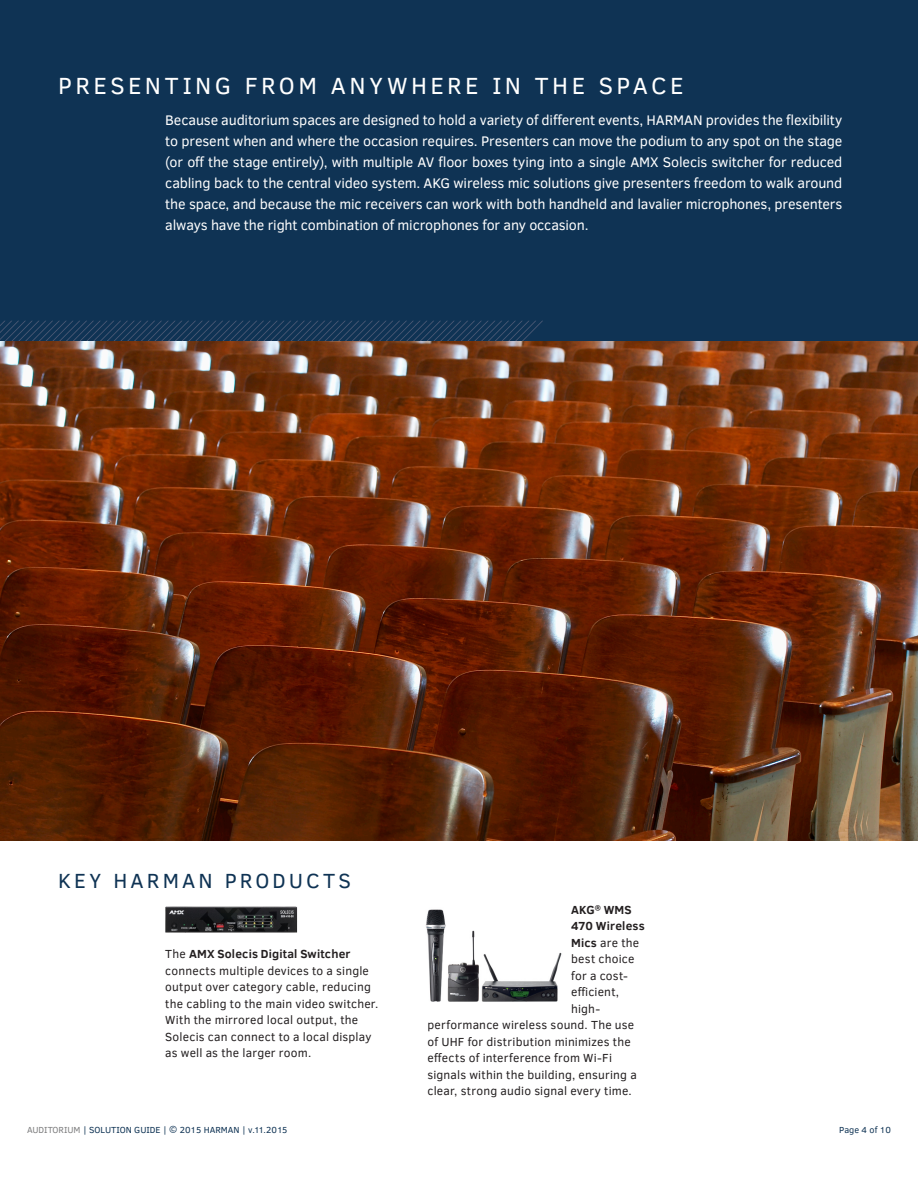
<style>
.page{position:relative;width:918px;height:1188px;background:#fff}
.page>*{position:absolute;margin:0;border:0;box-sizing:border-box;transform-origin:0 0}
.t1{font:24px "Clear Sans";letter-spacing:.14em;color:#fff}
.t2{font:21px "Clear Sans";letter-spacing:.15em;color:#0f3354}
.BODY{font:14.25px/21px "Clear Sans";letter-spacing:-.01em;color:#fff;text-align:justify}
.BODY-2{font:12px/16.5px "Clear Sans";letter-spacing:.015em;color:#231f20}
.BODY-3{font:700 12px "Clear Sans";letter-spacing:.015em;color:#231f20}
.t3{font:9px "Clear Sans";color:#0f3354}
.s1{font-weight:700}
.s2{color:#7e7e7f}
</style>
<div class="page">
<div style="left:0;top:0;width:918px;height:341px;background:#0f3354"></div>
<svg style="left:0;top:321px;width:543px;height:20px"></svg>
<img style="left:0;top:341px;width:918px;height:499px">
<img style="left:426px;top:909px;width:136px;height:93px">
<img style="left:165px;top:906px;width:133px;height:27px">
<p class="t1" style="left:58px;top:70px;width:627px">PRESENTING FROM ANYWHERE IN THE SPACE</p>
<p class="BODY" style="left:165px;top:109px;width:679px">Because auditorium spaces are designed to hold a variety of different events, HARMAN provides the flexibility to present when and where the occasion requires. Presenters can move the podium to any spot on the stage (or off the stage entirely), with multiple AV floor boxes tying into a single AMX Solecis switcher for reduced cabling back to the central video system. AKG wireless mic solutions give presenters freedom to walk around the space, and because the mic receivers can work with both handheld and lavalier microphones, presenters always have the right combination of microphones for any occasion.</p>
<p class="t2" style="left:58px;top:867px;width:295px">KEY HARMAN PRODUCTS</p>
<p class="BODY-2" style="left:165px;top:946px;width:215px">The <span class="s1">AMX Solecis Digital Switcher </span>connects multiple devices to a single output over category cable, reducing the cabling to the main video switcher.<br>With the mirrored local output, the Solecis can connect to a local display as well as the larger room.</p>
<p class="BODY-3" style="left:571px;top:901px;width:62px">AKG<sup>®</sup> WMS</p>
<p class="BODY-3" style="left:571px;top:917px;width:75px">470 Wireless</p>
<p class="BODY-2" style="left:571px;top:934px;width:70px"><span class="s1">Mics</span> are the</p>
<p class="BODY-2" style="left:571px;top:951px;width:65px">best choice</p>
<p class="BODY-2" style="left:571px;top:967px;width:58px">for a cost-</p>
<p class="BODY-2" style="left:571px;top:984px;width:50px">efficient,</p>
<p class="BODY-2" style="left:571px;top:1000px;width:31px">high-</p>
<p class="BODY-2" style="left:428px;top:1017px;width:208px">performance wireless sound. The use</p>
<p class="BODY-2" style="left:428px;top:1033px;width:205px">of UHF for distribution minimizes the</p>
<p class="BODY-2" style="left:428px;top:1050px;width:186px">effects of interference from Wi-Fi</p>
<p class="BODY-2" style="left:428px;top:1066px;width:211px">signals within the building, ensuring a</p>
<p class="BODY-2" style="left:428px;top:1083px;width:206px">clear, strong audio signal every time.</p>
<p class="t3" style="left:27px;top:1124px;width:262px"><span class="s2">AUDITORIUM</span> | SOLUTION GUIDE | © 2015 HARMAN | v.11.2015</p>
<p class="t3" style="left:839px;top:1124px;width:53px">Page 4 of 10</p>
</div>
